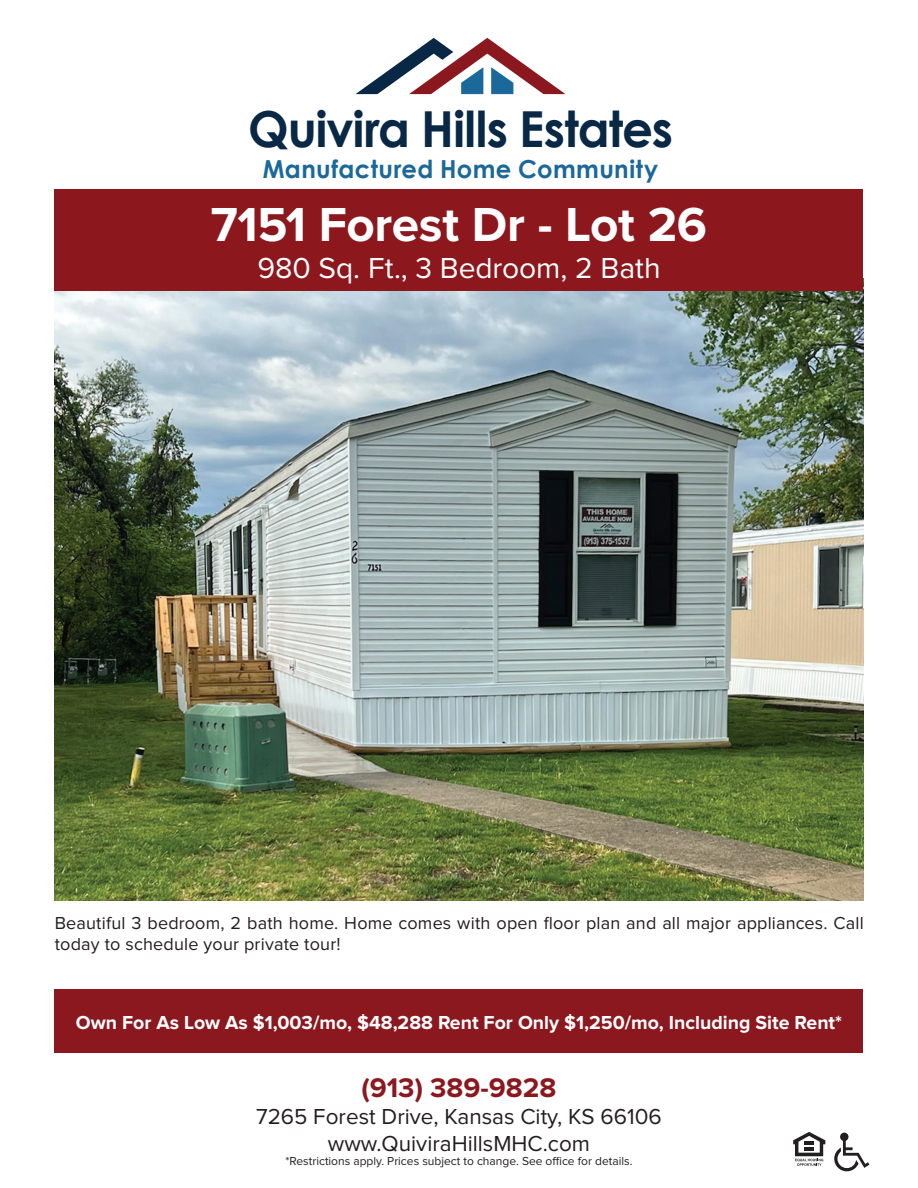
<style>
.page{position:relative;width:918px;height:1188px;background:#fff}
.page>*{position:absolute;margin:0;border:0;box-sizing:border-box;transform-origin:0 0}
.t1{font:700 49.65px "Century Gothic";letter-spacing:-.015em;color:#082846}
.t2{font:700 49.5px "Proxima Nova";letter-spacing:-.01em;color:#fff}
.t3{font:30px "Proxima Nova";color:#fff}
.t4{font:700 27.9px "Proxima Nova";color:#8c181f}
.t5{font:700 24.9px "Century Gothic";letter-spacing:.015em;color:#1b689a}
.t6{font:22.5px/27px "Proxima Nova";color:#231f20;text-align:center}
.t7{font:700 19.5px "Proxima Nova";color:#fff}
.t8{font:18px/21px "Proxima Nova";letter-spacing:.01em;color:#231f20}
.t9{font:12px "Proxima Nova";color:#231f20}
</style>
<div class="page">
<img style="left:55px;top:291px;width:808px;height:610px">
<div style="left:55px;top:189px;width:808px;height:102px;background:#8c181e"></div>
<svg style="left:356px;top:38px;width:209px;height:56px"></svg>
<svg style="left:834px;top:1133px;width:35px;height:38px"></svg>
<svg style="left:793px;top:1132px;width:32px;height:34px"></svg>
<div style="left:55px;top:989px;width:808px;height:64px;background:#8c181f"></div>
<h1 class="t1" style="left:248px;top:91px;width:426px">Quivira Hills Estates</h1>
<h3 class="t5" style="left:263px;top:150px;width:397px">Manufactured Home Community</h3>
<h2 class="t2" style="left:211px;top:196px;width:498px">7151 Forest Dr - Lot 26</h2>
<h3 class="t3" style="left:257px;top:254px;width:405px">980 Sq. Ft., 3 Bedroom, 2 Bath</h3>
<p class="t8" style="left:55px;top:913px;width:811px">Beautiful 3 bedroom, 2 bath home. Home comes with open floor plan and all major appliances. Call today to schedule your private tour!</p>
<p class="t7" style="left:76px;top:1011px;width:768px">Own For As Low As $1,003/mo, $48,288 Rent For Only $1,250/mo, Including Site Rent*</p>
<h3 class="t4" style="left:362px;top:1072px;width:196px">(913) 389-9828</h3>
<p class="t6" style="left:256px;top:1104px;width:407px">7265 Forest Drive, Kansas City, KS 66106 www.QuiviraHillsMHC.com</p>
<p class="t9" style="left:286px;top:1156px;width:348px">*Restrictions apply. Prices subject to change. See office for details.</p>
</div>
